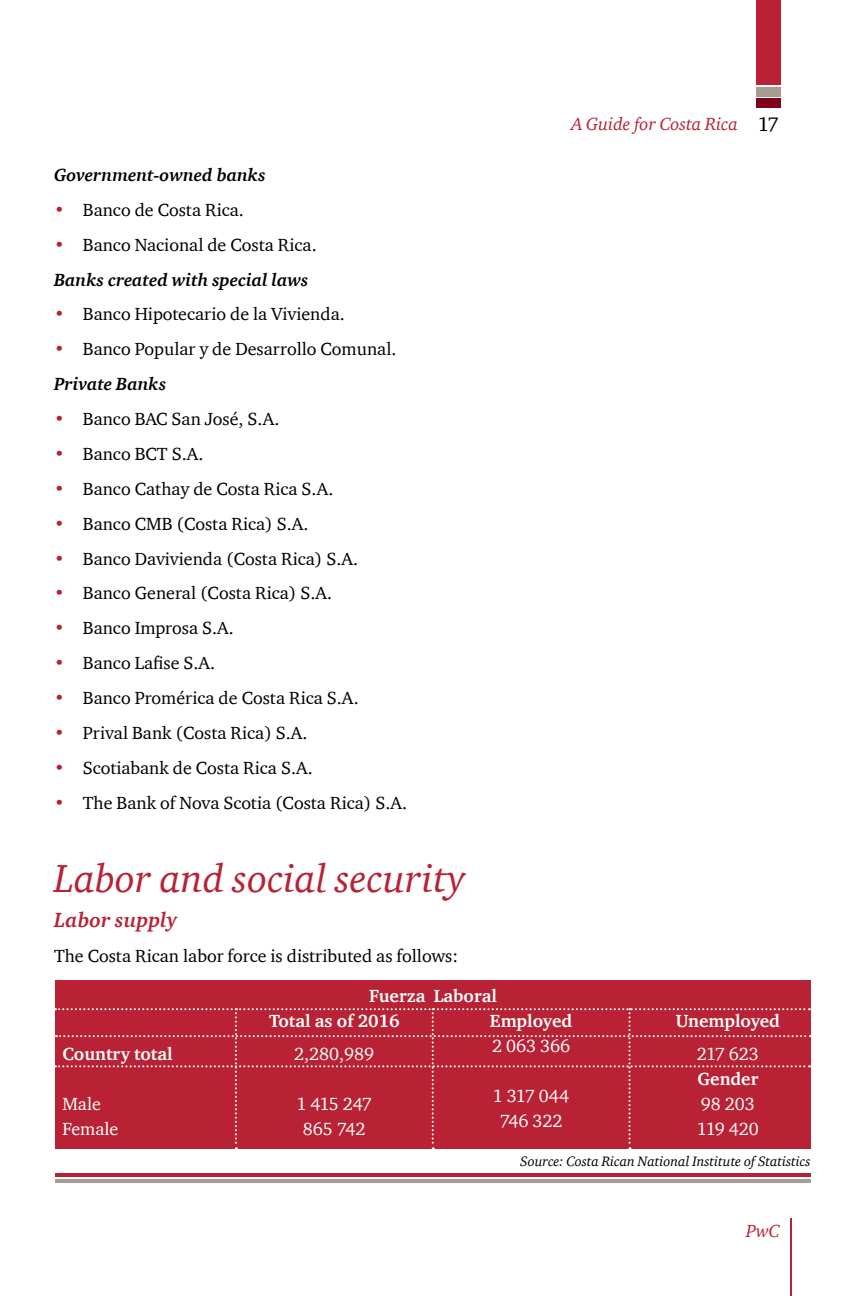
<style>
.page{position:relative;width:864px;height:1296px;background:#fff}
.page>*{position:absolute;margin:0;border:0;box-sizing:border-box;transform-origin:0 0}
.t1{font:italic 40px "ITC Charter Com";color:#b82234}
.t2{font:italic 700 21px "ITC Charter Com";letter-spacing:.005em;color:#b82234}
.t3{font:20px "ITC Charter Com";color:#000}
.t4{font:18px/34.8px "ITC Charter Com";color:#000}
.t5{font:italic 700 18px/34.8px "ITC Charter Com";color:#000}
.t6{font:700 18px "ITC Charter Com";color:#fff}
.t7{font:18px/25px "ITC Charter Com";color:#fff}
.t8{font:italic 18px "ITC Charter Com";color:#b82234}
.t9{font:18px/25px "ITC Charter Com";letter-spacing:-.02em;color:#fff;text-align:center}
.t10{font:italic 14px "ITC Charter Com";color:#000}
.s1{color:#b82234}
.s2{font-weight:400;font-style:normal;color:#b82234}
.s3{font-weight:400;font-style:normal}
.s4{font-weight:700;font-style:italic}
</style>
<div class="page">
<hr style="left:791px;top:1219px;width:1px;height:77px;background:#b82234">
<div style="left:756px;top:0;width:24px;height:84px;background:#b82234"></div>
<div style="left:756px;top:99px;width:24px;height:9px;background:#80021a"></div>
<div style="left:756px;top:87px;width:24px;height:9px;background:#a89b91"></div>
<div style="left:55px;top:980px;width:756px;height:169px;background:#b82234"></div>
<svg style="left:55px;top:1008px;width:756px;height:141px"></svg>
<hr style="left:55px;top:1173px;width:756px;height:4px;background:#b82234">
<hr style="left:55px;top:1179px;width:756px;height:4px;background:#a89b91">
<p class="t5" style="left:54px;top:157px;width:213px">Government-owned banks</p>
<p class="t4" style="left:54px;top:192px;width:192px"><span class="s1">•</span> Banco de Costa Rica.</p>
<p class="t5" style="left:54px;top:227px;width:264px"><span class="s2">•</span> <span class="s3">Banco Nacional de Costa Rica.<br></span>Banks created with special laws</p>
<p class="t4" style="left:54px;top:297px;width:292px"><span class="s1">•</span> Banco Hipotecario de la Vivienda.</p>
<p class="t4" style="left:54px;top:331px;width:344px"><span class="s1">•</span> Banco Popular y de Desarrollo Comunal.<br><span class="s4">Private Banks</span></p>
<p class="t4" style="left:54px;top:401px;width:227px"><span class="s1">•</span> Banco BAC San José, S.A.</p>
<p class="t4" style="left:54px;top:436px;width:151px"><span class="s1">•</span> Banco BCT S.A.</p>
<p class="t4" style="left:54px;top:471px;width:281px"><span class="s1">•</span> Banco Cathay de Costa Rica S.A.</p>
<p class="t4" style="left:54px;top:506px;width:256px"><span class="s1">•</span> Banco CMB (Costa Rica) S.A.</p>
<p class="t4" style="left:54px;top:541px;width:306px"><span class="s1">•</span> Banco Davivienda (Costa Rica) S.A.</p>
<p class="t4" style="left:54px;top:576px;width:280px"><span class="s1">•</span> Banco General (Costa Rica) S.A.</p>
<p class="t4" style="left:54px;top:611px;width:181px"><span class="s1">•</span> Banco Improsa S.A.</p>
<p class="t4" style="left:54px;top:645px;width:163px"><span class="s1">•</span> Banco Lafise S.A.</p>
<p class="t4" style="left:54px;top:680px;width:306px"><span class="s1">•</span> Banco Promérica de Costa Rica S.A.</p>
<p class="t4" style="left:54px;top:715px;width:255px"><span class="s1">•</span> Prival Bank (Costa Rica) S.A.</p>
<p class="t4" style="left:54px;top:750px;width:260px"><span class="s1">•</span> Scotiabank de Costa Rica S.A.</p>
<p class="t4" style="left:54px;top:785px;width:355px"><span class="s1">•</span> The Bank of Nova Scotia (Costa Rica) S.A.</p>
<h1 class="t1" style="left:54px;top:855px;width:413px">Labor and social security</h1>
<p class="t2" style="left:54px;top:907px;width:125px">Labor supply</p>
<p class="t4" style="left:54px;top:938px;width:406px">The Costa Rican labor force is distributed as follows:</p>
<p class="t6" style="left:369px;top:984px;width:129px">Fuerza Laboral</p>
<p class="t8" style="left:572px;top:113px;width:168px">A Guide for Costa Rica</p>
<p class="t3" style="left:758px;top:112px;width:22px">17</p>
<p class="t6" style="left:62px;top:1042px;width:112px">Country total</p>
<p class="t7" style="left:62px;top:1091px;width:58px">Male<br>Female</p>
<p class="t6" style="left:269px;top:1009px;width:132px">Total as of 2016</p>
<p class="t7" style="left:294px;top:1041px;width:82px">2,280,989</p>
<p class="t9" style="left:297px;top:1091px;width:77px">1 415 247<br>865 742</p>
<p class="t6" style="left:490px;top:1009px;width:84px">Employed</p>
<p class="t7" style="left:492px;top:1033px;width:80px">2 063 366</p>
<p class="t7" style="left:493px;top:1083px;width:78px;text-align:center">1 317 044<br>746 322</p>
<p class="t6" style="left:676px;top:1009px;width:106px">Unemployed</p>
<p class="t7" style="left:697px;top:1041px;width:64px">217 623</p>
<p class="t6" style="left:697px;top:1067px;width:62px">Gender</p>
<p class="t7" style="left:697px;top:1091px;width:63px">98 203<br>119 420</p>
<p class="t10" style="left:520px;top:1153px;width:292px">Source: Costa Rican National Institute of Statistics</p>
<p class="t8" style="left:746px;top:1220px;width:35px">PwC</p>
</div>
